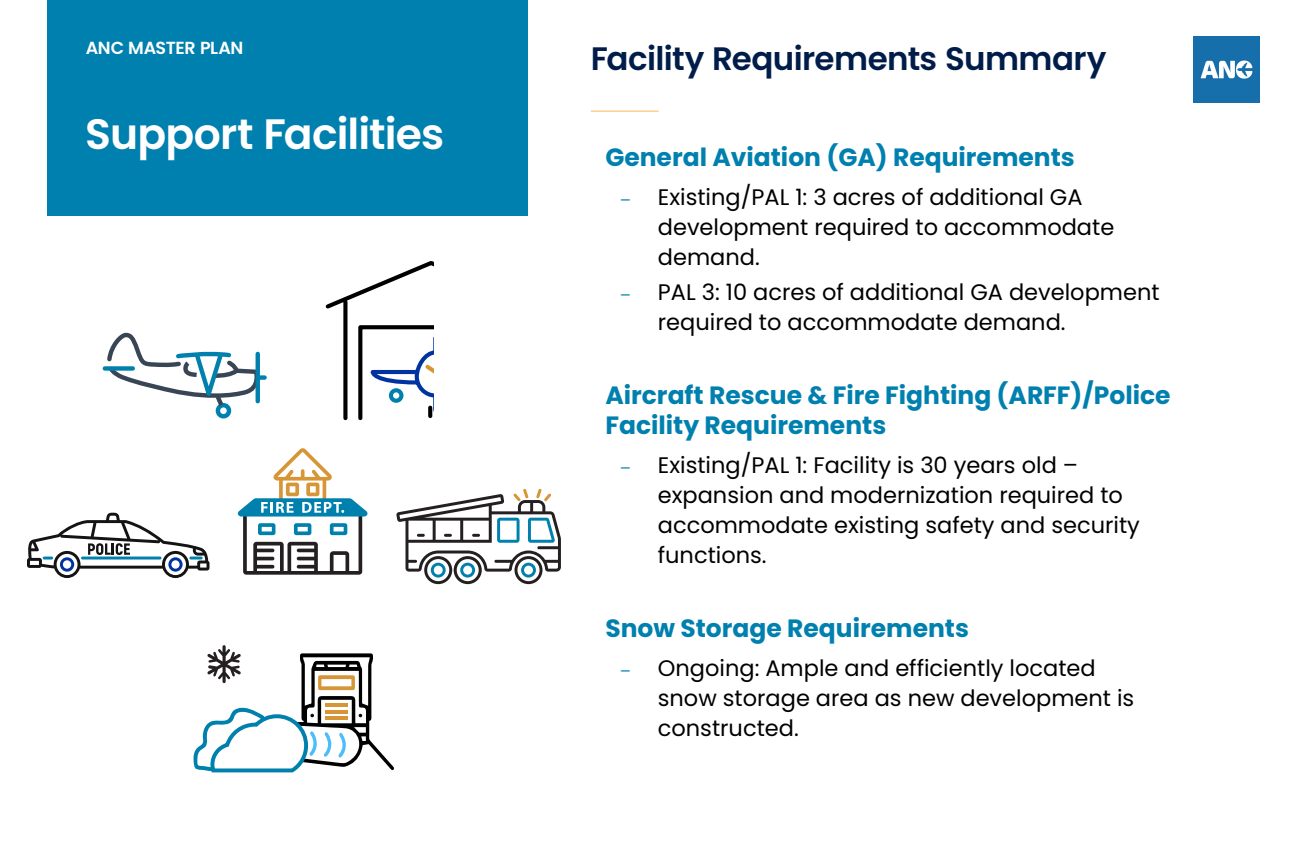
<style>
.page{position:relative;width:1296px;height:864px;background:#fff}
.page>*{position:absolute;margin:0;border:0;box-sizing:border-box;transform-origin:0 0}
.H1_Poppins_Semibold_85pt_Dk_Blue{font:600 42.5px "Poppins";letter-spacing:-.02em;color:#fff}
.H1_Poppins_Semibold_85pt_Dk_Blue-2{font:600 32.5px "Poppins";letter-spacing:-.02em;color:#001d4a}
.H1_Space_After{font:700 25px/30px "Poppins";color:#0080ae}
.t1{font:22.5px/30px "Poppins";color:#000}
.t2{font:600 17.5px "Poppins";letter-spacing:-.02em;color:#fff}
.s1{font-family:"Myriad Pro";font-size:20px;color:#0080ae}
</style>
<div class="page">
<img style="left:1193px;top:36px;width:67px;height:67px">
<div style="left:47px;top:0;width:480px;height:216px;background:#0080ae"></div>
<hr style="left:591px;top:111px;width:68px;height:1px;background:#fcb85e">
<svg style="left:238px;top:448px;width:130px;height:127px"></svg>
<svg style="left:396px;top:489px;width:165px;height:95px"></svg>
<svg style="left:27px;top:513px;width:183px;height:65px"></svg>
<svg style="left:325px;top:261px;width:109px;height:160px"></svg>
<div style="left:216px;top:403px;width:15px;height:16px;border:4px solid #0080ad;border-radius:50%"></div>
<svg style="left:104px;top:332px;width:161px;height:79px"></svg>
<div style="left:105px;top:366px;width:28px;height:5px;background:#0080ad"></div>
<svg style="left:193px;top:645px;width:201px;height:128px"></svg>
<p class="t2" style="left:86px;top:38px;width:159px">ANC MASTER PLAN</p>
<h1 class="H1_Poppins_Semibold_85pt_Dk_Blue-2" style="left:591px;top:40px;width:517px">Facility Requirements Summary</h1>
<h1 class="H1_Poppins_Semibold_85pt_Dk_Blue" style="left:85px;top:109px;width:360px">Support Facilities</h1>
<h1 class="H1_Space_After" style="left:605px;top:142px;width:471px">General Aviation (GA) Requirements</h1>
<p class="t1" style="left:658px;top:182px;width:458px;text-indent:-38px"><span class="s1">–</span> Existing/PAL 1: 3 acres of additional GA development required to accommodate demand.</p>
<p class="t1" style="left:658px;top:277px;width:503px;text-indent:-38px"><span class="s1">–</span> PAL 3: 10 acres of additional GA development required to accommodate demand.</p>
<h1 class="H1_Space_After" style="left:605px;top:380px;width:567px">Aircraft Rescue &amp; Fire Fighting (ARFF)/Police<br>Facility Requirements</h1>
<p class="t1" style="left:658px;top:450px;width:484px;text-indent:-38px"><span class="s1">–</span> Existing/PAL 1: Facility is 30 years old – expansion and modernization required to accommodate existing safety and security functions.</p>
<h1 class="H1_Space_After" style="left:605px;top:613px;width:365px">Snow Storage Requirements</h1>
<p class="t1" style="left:658px;top:653px;width:478px;text-indent:-38px"><span class="s1">–</span> Ongoing: Ample and efficiently located snow storage area as new development is constructed.</p>
</div>
